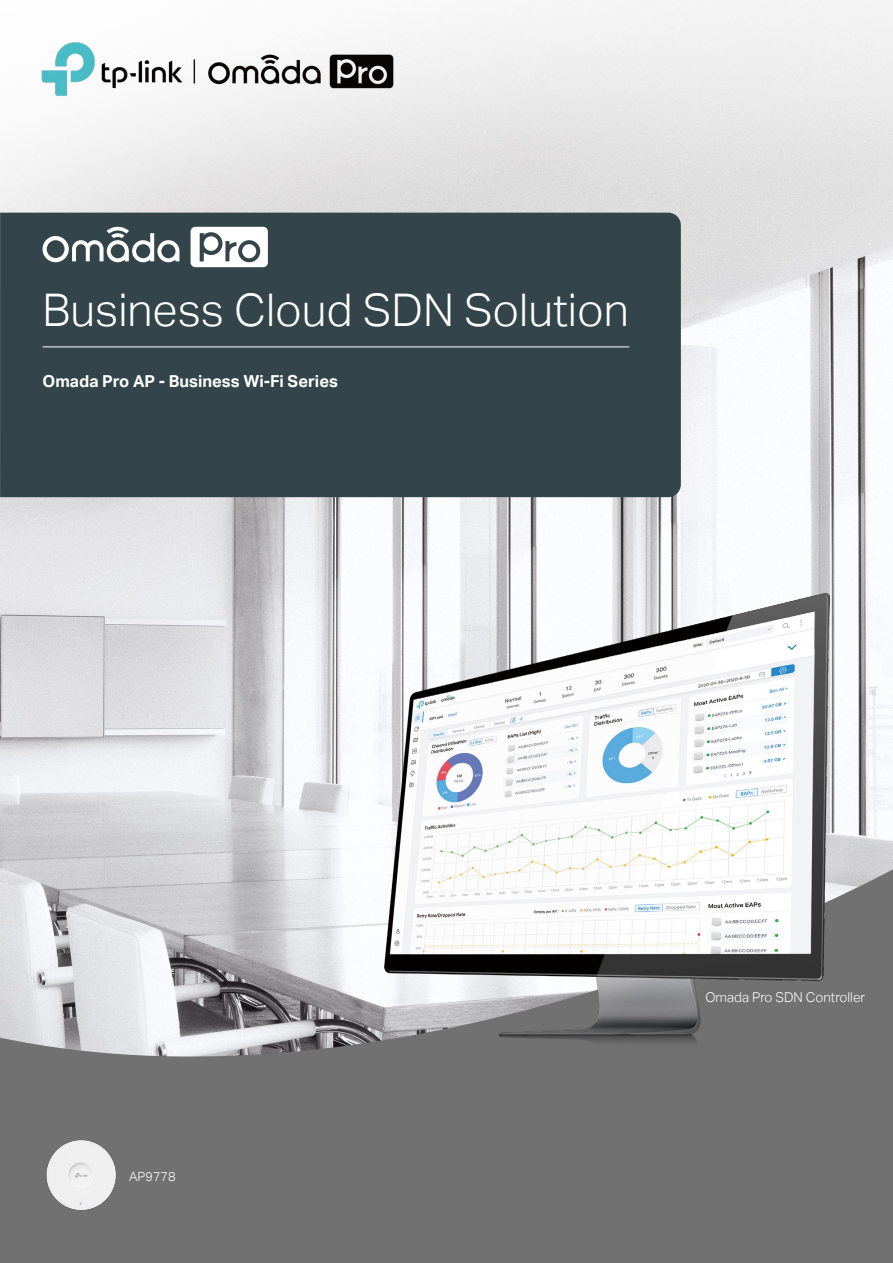
<style>
.page{position:relative;width:893px;height:1263px;background:#fff}
.page>*{position:absolute;margin:0;border:0;box-sizing:border-box;transform-origin:0 0}
.t1{font:45px "TP Link Aktiv Light";color:#fff}
.t2{font:16.5px "TP Link Aktiv Bold";color:#fff}
.t3{font:13.5px "TP Link Aktiv Light";color:#fff}
.t4{font:12.75px "TP Link Aktiv Light";color:#fff}
</style>
<div class="page">
<img style="left:0;top:0;width:893px;height:866px">
<img style="left:16px;top:27px;width:404px;height:84px">
<div style="left:0;top:213px;width:681px;height:284px;background:#34444b"></div>
<hr style="left:43px;top:346px;width:586px;height:1px;background:#fff">
<svg style="left:0;top:866px;width:893px;height:397px;background:#898889"></svg>
<img style="left:385px;top:593px;width:445px;height:455px">
<img style="left:43px;top:1133px;width:81px;height:87px">
<svg style="left:43px;top:227px;width:136px;height:35px"></svg>
<svg style="left:191px;top:227px;width:77px;height:40px"></svg>
<h1 class="t1" style="left:43px;top:285px;width:588px">Business Cloud SDN Solution</h1>
<p class="t2" style="left:43px;top:372px;width:297px">Omada Pro AP - Business Wi-Fi Series</p>
<p class="t4" style="left:129px;top:1169px;width:48px">AP9778</p>
<p class="t3" style="left:705px;top:989px;width:161px">Omada Pro SDN Controller</p>
</div>
